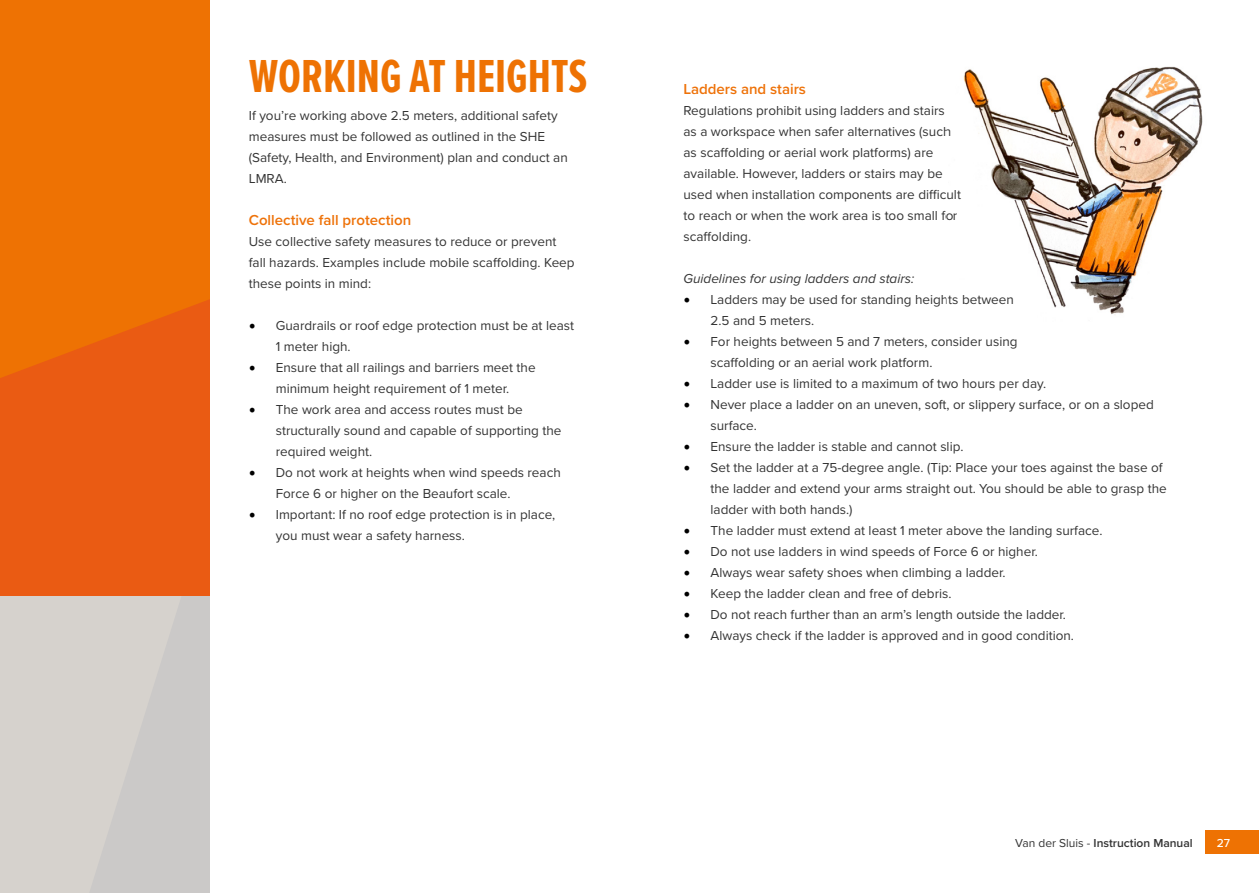
<style>
.page{position:relative;width:1259px;height:893px;background:#fff}
.page>*{position:absolute;margin:0;border:0;box-sizing:border-box;transform-origin:0 0}
.t1{font:700 48px "Proxima Nova Ex Cn";color:#ee7203}
.t2{font:600 15px "Proxima Nova";color:#ee7209}
.t3{font:13.5px/21px "Proxima Nova";color:#343434}
.t4{font:italic 13.5px "Proxima Nova";color:#343434}
.t5{font:600 12px "Proxima Nova";color:#343434}
.t6{font:500 12px "Proxima Nova";color:#fff}
.s1{font-family:"Minion Pro";font-size:18px;color:#000}
.s2{font-weight:400}
</style>
<div class="page">
<svg style="left:0;top:595px;width:210px;height:298px;background:#d2ceca"></svg>
<svg style="left:0;top:0;width:210px;height:595px;background:#ec6809"></svg>
<img style="left:963px;top:66px;width:240px;height:248px">
<div style="left:1205px;top:830px;width:54px;height:24px;background:#ee7203"></div>
<h1 class="t1" style="left:249px;top:41px;width:340px">WORKING AT HEIGHTS</h1>
<p class="t3" style="left:249px;top:105px;width:320px">If you’re working above 2.5 meters, additional safety measures must be followed as outlined in the SHE (Safety, Health, and Environment) plan and conduct an LMRA.</p>
<p class="t2" style="left:249px;top:209px;width:164px">Collective fall protection</p>
<p class="t3" style="left:249px;top:231px;width:327px">Use collective safety measures to reduce or prevent fall hazards. Examples include mobile scaffolding. Keep these points in mind:</p>
<p class="t3" style="left:276px;top:315px;width:300px;text-indent:-27px"><span class="s1">•</span> Guardrails or roof edge protection must be at least<br>1 meter high.</p>
<p class="t3" style="left:249px;top:357px;width:288px;text-align:center"><span class="s1">•</span> Ensure that all railings and barriers meet the minimum height requirement of 1 meter.</p>
<p class="t3" style="left:276px;top:399px;width:287px;text-indent:-27px"><span class="s1">•</span> The work area and access routes must be structurally sound and capable of supporting the required weight.</p>
<p class="t3" style="left:276px;top:462px;width:286px;text-indent:-27px"><span class="s1">•</span> Do not work at heights when wind speeds reach<br>Force 6 or higher on the Beaufort scale.</p>
<p class="t3" style="left:276px;top:504px;width:281px;text-indent:-27px"><span class="s1">•</span> Important: If no roof edge protection is in place, you must wear a safety harness.</p>
<p class="t2" style="left:683px;top:78px;width:124px">Ladders and stairs</p>
<p class="t3" style="left:683px;top:100px;width:279px">Regulations prohibit using ladders and stairs as a workspace when safer alternatives (such as scaffolding or aerial work platforms) are available. However, ladders or stairs may be used when installation components are difficult to reach or when the work area is too small for scaffolding.</p>
<p class="t4" style="left:683px;top:271px;width:232px">Guidelines for using ladders and stairs:</p>
<p class="t3" style="left:710px;top:289px;width:305px;text-indent:-27px"><span class="s1">•</span> Ladders may be used for standing heights between<br>2.5 and 5 meters.</p>
<p class="t3" style="left:710px;top:331px;width:308px;text-indent:-27px"><span class="s1">•</span> For heights between 5 and 7 meters, consider using scaffolding or an aerial work platform.</p>
<p class="t3" style="left:683px;top:373px;width:364px"><span class="s1">•</span> Ladder use is limited to a maximum of two hours per day.</p>
<p class="t3" style="left:710px;top:394px;width:445px;text-indent:-27px"><span class="s1">•</span> Never place a ladder on an uneven, soft, or slippery surface, or on a sloped surface.</p>
<p class="t3" style="left:683px;top:436px;width:281px"><span class="s1">•</span> Ensure the ladder is stable and cannot slip.</p>
<p class="t3" style="left:710px;top:457px;width:458px;text-indent:-27px"><span class="s1">•</span> Set the ladder at a 75-degree angle. (Tip: Place your toes against the base of the ladder and extend your arms straight out. You should be able to grasp the ladder with both hands.)</p>
<p class="t3" style="left:683px;top:520px;width:420px"><span class="s1">•</span> The ladder must extend at least 1 meter above the landing surface.</p>
<p class="t3" style="left:683px;top:541px;width:356px"><span class="s1">•</span> Do not use ladders in wind speeds of Force 6 or higher.</p>
<p class="t3" style="left:683px;top:562px;width:323px"><span class="s1">•</span> Always wear safety shoes when climbing a ladder.</p>
<p class="t3" style="left:683px;top:583px;width:269px"><span class="s1">•</span> Keep the ladder clean and free of debris.</p>
<p class="t3" style="left:683px;top:604px;width:384px"><span class="s1">•</span> Do not reach further than an arm’s length outside the ladder.</p>
<p class="t3" style="left:683px;top:625px;width:392px"><span class="s1">•</span> Always check if the ladder is approved and in good condition.</p>
<p class="t5" style="left:1015px;top:834px;width:179px"><span class="s2">Van der Sluis -</span> Instruction Manual</p>
<p class="t6" style="left:1216px;top:834px;width:15px">27</p>
</div>
